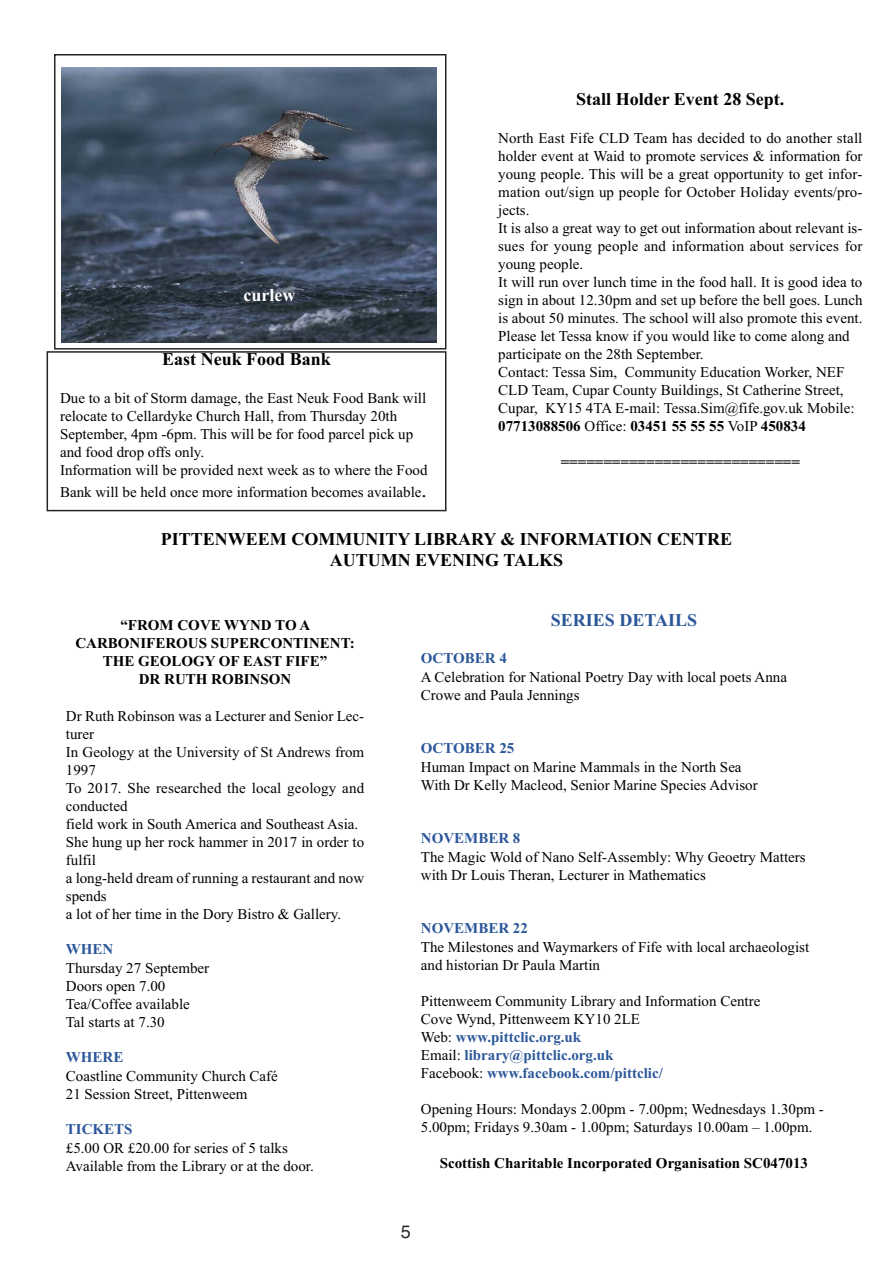
<style>
.page{position:relative;width:893px;height:1263px;background:#fff}
.page>*{position:absolute;margin:0;border:0;box-sizing:border-box;transform-origin:0 0}
.t1{font:700 18px/21.6px "Times New Roman";color:#000;text-align:center}
.t2{font:700 18px "Times New Roman";color:#2b579a}
.t3{font:700 18px "Times New Roman";color:#fff}
.t4{font:18px "Helvetica";color:#272526}
.t5{font:15px/18px "Times New Roman";color:#000}
.t6{font:700 15px/18px "Times New Roman";color:#000;text-align:center}
.t7{font:700 15px "Times New Roman";color:#2b579a}
.s1{font-size:21px}
.s2{font-weight:700}
.s3{font-weight:700;color:#2b579a}
</style>
<div class="page">
<div style="left:47px;top:351px;width:399px;height:160px;border:2px solid #272526"></div>
<img style="left:61px;top:67px;width:375px;height:276px">
<div style="left:54px;top:54px;width:392px;height:295px;border:2px solid #272526"></div>
<p class="t3" style="left:244px;top:285px;width:53px">curlew</p>
<p class="t1" style="left:162px;top:348px;width:170px">East Neuk Food Bank</p>
<p class="t5" style="left:60px;top:388px;width:369px">Due to a bit of Storm damage, the East Neuk Food Bank will relocate to Cellardyke Church Hall, from Thursday 20th September, 4pm -6pm. This will be for food parcel pick up and food drop offs only.<br>Information will be provided next week as to where the Food</p>
<p class="t5" style="left:60px;top:483px;width:368px">Bank will be held once more information becomes available<span class="s1">.</span></p>
<p class="t1" style="left:576px;top:88px;width:210px">Stall Holder Event 28 Sept.</p>
<p class="t5" style="left:498px;top:129px;width:366px">North East Fife CLD Team has decided to do another stall holder event at Waid to promote services &amp; information for young people. This will be a great opportunity to get infor&shy;mation out/sign up people for October Holiday events/pro&shy;jects.<br>It is also a great way to get out information about relevant is&shy;sues for young people and information about services for young people.<br>It will run over lunch time in the food hall. It is good idea to sign in about 12.30pm and set up before the bell goes. Lunch is about 50 minutes. The school will also promote this event.<br>Please let Tessa know if you would like to come along and participate on the 28th September.<br>Contact: Tessa Sim, Community Education Worker, NEF CLD Team, Cupar County Buildings, St Catherine Street, Cupar, KY15 4TA E-mail: Tessa.Sim@fife.gov.uk Mobile:<br><span class="s2">07713088506</span> Office: <span class="s2">03451 55 55 55</span> VoIP <span class="s2">450834</span></p>
<p class="t6" style="left:561px;top:453px;width:241px">============================</p>
<p class="t1" style="left:161px;top:528px;width:573px">PITTENWEEM COMMUNITY LIBRARY &amp; INFORMATION CENTRE<br>AUTUMN EVENING TALKS</p>
<p class="t6" style="left:75px;top:616px;width:281px">“FROM COVE WYND TO A<br>CARBONIFEROUS SUPERCONTINENT:<br>THE GEOLOGY OF EAST FIFE”<br>DR RUTH ROBINSON</p>
<p class="t5" style="left:66px;top:706px;width:300px">Dr Ruth Robinson was a Lecturer and Senior Lec&shy;turer<br>In Geology at the University of St Andrews from<br>1997<br>To 2017. She researched the local geology and conducted<br>field work in South America and Southeast Asia.<br>She hung up her rock hammer in 2017 in order to fulfil<br>a long-held dream of running a restaurant and now spends<br>a lot of her time in the Dory Bistro &amp; Gallery.</p>
<p class="t7" style="left:66px;top:940px;width:49px">WHEN</p>
<p class="t5" style="left:66px;top:958px;width:145px">Thursday 27 September<br>Doors open 7.00<br>Tea/Coffee available<br>Tal starts at 7.30</p>
<p class="t7" style="left:66px;top:1048px;width:59px">WHERE</p>
<p class="t5" style="left:66px;top:1066px;width:214px">Coastline Community Church Café<br>21 Session Street, Pittenweem</p>
<p class="t7" style="left:66px;top:1120px;width:68px">TICKETS</p>
<p class="t5" style="left:66px;top:1138px;width:249px">£5.00 OR £20.00 for series of 5 talks<br>Available from the Library or at the door.</p>
<p class="t2" style="left:551px;top:609px;width:148px">SERIES DETAILS</p>
<p class="t7" style="left:421px;top:649px;width:87px">OCTOBER 4</p>
<p class="t5" style="left:421px;top:667px;width:368px">A Celebration for National Poetry Day with local poets Anna<br>Crowe and Paula Jennings</p>
<p class="t7" style="left:421px;top:739px;width:95px">OCTOBER 25</p>
<p class="t5" style="left:421px;top:757px;width:338px">Human Impact on Marine Mammals in the North Sea<br>With Dr Kelly Macleod, Senior Marine Species Advisor</p>
<p class="t7" style="left:421px;top:829px;width:101px">NOVEMBER 8</p>
<p class="t5" style="left:421px;top:847px;width:386px">The Magic Wold of Nano Self-Assembly: Why Geoetry Matters with Dr Louis Theran, Lecturer in Mathematics</p>
<p class="t7" style="left:421px;top:919px;width:109px">NOVEMBER 22</p>
<p class="t5" style="left:421px;top:937px;width:390px">The Milestones and Waymarkers of Fife with local archaeologist and historian Dr Paula Martin</p>
<p class="t5" style="left:421px;top:991px;width:341px">Pittenweem Community Library and Information Centre Cove Wynd, Pittenweem KY10 2LE<br>Web: <span class="s3">www.pittclic.org.uk<br></span>Email: <span class="s3">library@pittclic.org.uk<br></span>Facebook: <span class="s3">www.facebook.com/pittclic/</span></p>
<p class="t5" style="left:421px;top:1099px;width:405px">Opening Hours: Mondays 2.00pm - 7.00pm; Wednesdays 1.30pm -<br>5.00pm; Fridays 9.30am - 1.00pm; Saturdays 10.00am – 1.00pm.</p>
<p class="t6" style="left:440px;top:1153px;width:370px">Scottish Charitable Incorporated Organisation SC047013</p>
<p class="t4" style="left:401px;top:1221px;width:12px">5</p>
</div>
